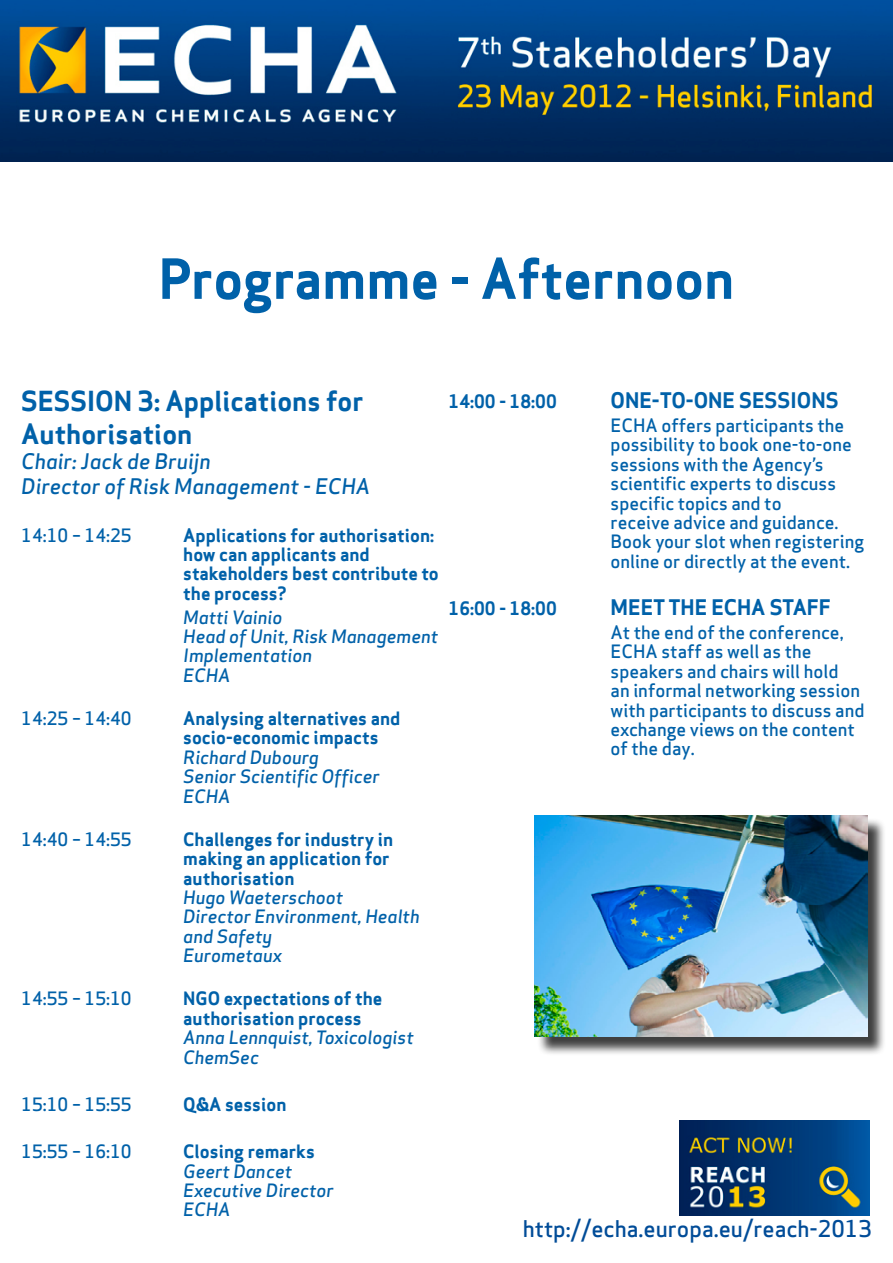
<style>
.page{position:relative;width:893px;height:1263px;background:#fff}
.page>*{position:absolute;margin:0;border:0;box-sizing:border-box;transform-origin:0 0}
.t1{font:700 54px "Apex Sans";color:#0061a9}
.t2{font:700 27px/32.4px "Apex Sans";color:#0061a9}
.t3{font:500 22.5px "Apex Sans";color:#004c98}
.t4{font:italic 500 21px/25.2px "Apex Sans";color:#0061a9}
.t5{font:700 21px "Apex Sans";color:#0061a9}
.t6{font:500 18px/19.4px "Apex Sans";color:#0061a9}
.t7{font:700 18px/19.4px "Apex Sans";color:#0061a9}
.t8{font:italic 500 18px/19.4px "Apex Sans";color:#0061a9}
.s1{font-weight:500;font-style:italic}
.s2{font-weight:700;font-style:normal}
</style>
<div class="page">
<img style="left:0;top:0;width:893px;height:162px">
<img style="left:679px;top:1120px;width:190px;height:95px">
<div style="left:536px;top:817px;width:350px;height:239px;background:#000;opacity:.75"></div>
<img style="left:535px;top:815px;width:332px;height:222px">
<p class="t1" style="left:159px;top:244px;width:577px">Programme - Afternoon</p>
<p class="t2" style="left:21px;top:385px;width:344px">SESSION 3: Applications for<br>Authorisation</p>
<p class="t4" style="left:21px;top:446px;width:351px">Chair: Jack de Bruijn<br>Director of Risk Management - ECHA</p>
<p class="t6" style="left:21px;top:523px;width:112px">14:10 – 14:25</p>
<p class="t7" style="left:183px;top:525px;width:257px">Applications for authorisation: how can applicants and stakeholders best contribute to the process?</p>
<p class="t8" style="left:183px;top:605px;width:256px">Matti Vainio<br>Head of Unit, Risk Management<br>Implementation<br>ECHA</p>
<p class="t6" style="left:21px;top:706px;width:112px">14:25 – 14:40</p>
<p class="t7" style="left:183px;top:708px;width:219px">Analysing alternatives and socio-economic impacts<br><span class="s1">Richard Dubourg<br>Senior Scientific Officer<br>ECHA</span></p>
<p class="t6" style="left:21px;top:827px;width:112px">14:40 – 14:55</p>
<p class="t8" style="left:183px;top:827px;width:238px"><span class="s2">Challenges for industry in making an application for authorisation<br></span>Hugo Waeterschoot<br>Director Environment, Health and Safety<br>Eurometaux</p>
<p class="t6" style="left:21px;top:987px;width:112px">14:55 – 15:10</p>
<p class="t7" style="left:183px;top:989px;width:232px">NGO expectations of the authorisation process<br><span class="s1">Anna Lennquist, Toxicologist<br>ChemSec</span></p>
<p class="t6" style="left:21px;top:1092px;width:112px">15:10 – 15:55</p>
<p class="t7" style="left:183px;top:1094px;width:105px">Q&amp;A session</p>
<p class="t6" style="left:21px;top:1139px;width:112px">15:55 – 16:10</p>
<p class="t8" style="left:183px;top:1139px;width:152px"><span class="s2">Closing remarks<br></span>Geert Dancet<br>Executive Director<br>ECHA</p>
<p class="t7" style="left:449px;top:392px;width:110px">14:00 - 18:00</p>
<p class="t5" style="left:611px;top:387px;width:230px">ONE-TO-ONE SESSIONS</p>
<p class="t6" style="left:611px;top:413px;width:255px">ECHA offers participants the possibility to book one-to-one sessions with the Agency’s scientific experts to discuss specific topics and to<br>receive advice and guidance.<br>Book your slot when registering online or directly at the event.</p>
<p class="t7" style="left:449px;top:599px;width:110px">16:00 - 18:00</p>
<p class="t5" style="left:611px;top:594px;width:221px">MEET THE ECHA STAFF</p>
<p class="t6" style="left:611px;top:620px;width:255px">At the end of the conference,<br>ECHA staff as well as the speakers and chairs will hold<br>an informal networking session with participants to discuss and exchange views on the content of the day.</p>
<p class="t3" style="left:523px;top:1209px;width:351px">http://echa.europa.eu/reach-2013</p>
</div>
